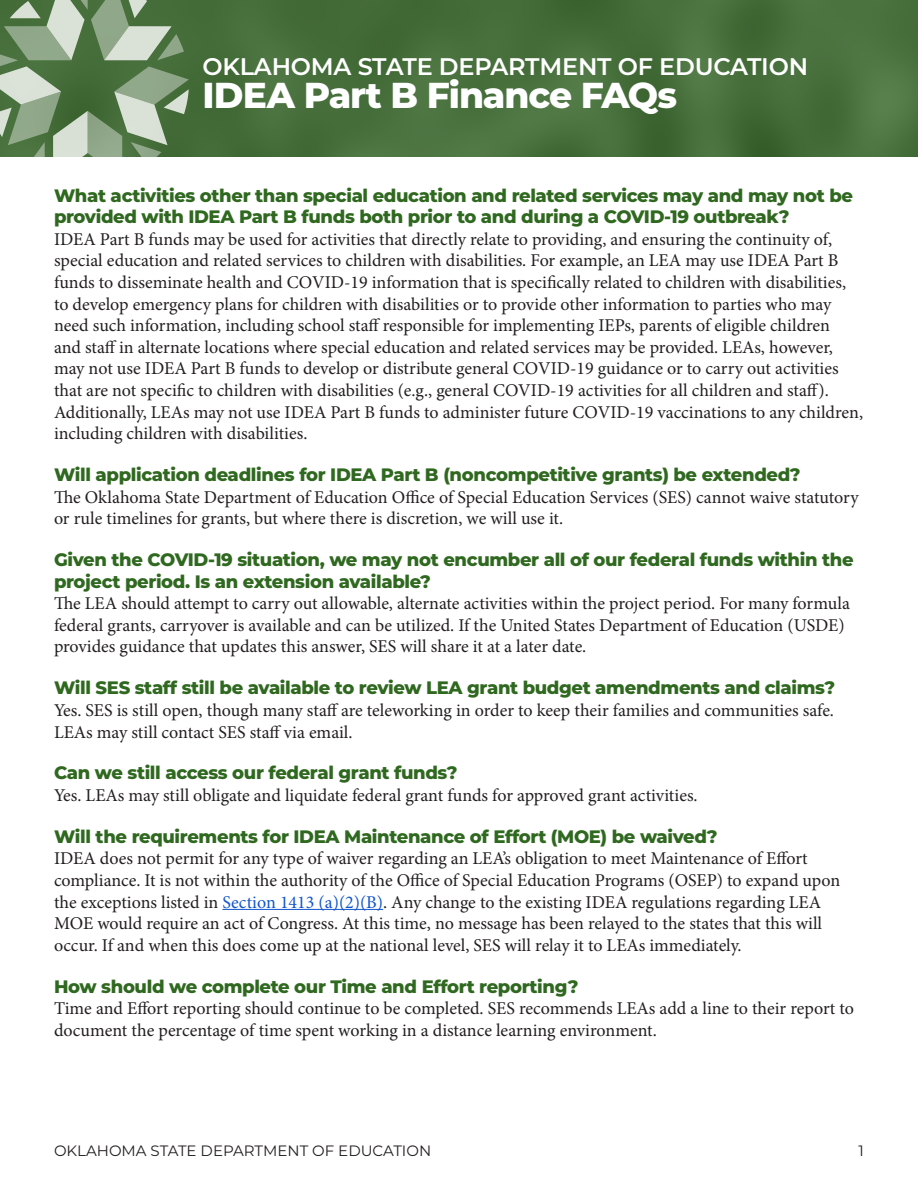
<style>
.page{position:relative;width:918px;height:1188px;background:#fff}
.page>*{position:absolute;margin:0;border:0;box-sizing:border-box;transform-origin:0 0}
.t1{font:800 36px "Montserrat";letter-spacing:-.03em;color:#fff}
.t2{font:600 24px "Montserrat";letter-spacing:-.01em;color:#fff}
.Body_Text{font:18px/21.6px "Minion Pro";color:#231f20}
.t3{font:800 18px/21.6px "Montserrat";letter-spacing:-.02em;color:#2f681f}
.t4{font:15px "Montserrat";color:#231f20}
.s1{color:#15c}
</style>
<div class="page">
<div style="left:0;top:0;width:918px;height:156px;background:#476e3b"></div>
<svg style="left:0;top:0;width:189px;height:157px"></svg>
<hr style="left:222px;top:909px;width:161px;height:1px;background:#15c">
<p class="t2" style="left:202px;top:49px;width:607px">OKLAHOMA STATE DEPARTMENT OF EDUCATION</p>
<h1 class="t1" style="left:202px;top:69px;width:476px">IDEA Part B Finance FAQs</h1>
<h2 class="t3" style="left:54px;top:183px;width:801px">What activities other than special education and related services may and may not be provided with IDEA Part B funds both prior to and during a COVID-19 outbreak?</h2>
<p class="Body_Text" style="left:54px;top:228px;width:811px">IDEA Part B funds may be used for activities that directly relate to providing, and ensuring the continuity of, special education and related services to children with disabilities. For example, an LEA may use IDEA Part B funds to disseminate health and COVID-19 information that is specifically related to children with disabilities, to develop emergency plans for children with disabilities or to provide other information to parties who may need such information, including school staff responsible for implementing IEPs, parents of eligible children<br>and staff in alternate locations where special education and related services may be provided. LEAs, however, may not use IDEA Part B funds to develop or distribute general COVID-19 guidance or to carry out activities that are not specific to children with disabilities (e.g., general COVID-19 activities for all children and staff).<br>Additionally, LEAs may not use IDEA Part B funds to administer future COVID-19 vaccinations to any children, including children with disabilities.</p>
<h2 class="t3" style="left:54px;top:463px;width:748px">Will application deadlines for IDEA Part B (noncompetitive grants) be extended?</h2>
<p class="Body_Text" style="left:54px;top:486px;width:806px">The Oklahoma State Department of Education Office of Special Education Services (SES) cannot waive statutory or rule timelines for grants, but where there is discretion, we will use it.</p>
<h2 class="t3" style="left:54px;top:548px;width:801px">Given the COVID-19 situation, we may not encumber all of our federal funds within the project period. Is an extension available?</h2>
<p class="Body_Text" style="left:54px;top:593px;width:797px">The LEA should attempt to carry out allowable, alternate activities within the project period. For many formula federal grants, carryover is available and can be utilized. If the United States Department of Education (USDE) provides guidance that updates this answer, SES will share it at a later date.</p>
<h2 class="t3" style="left:54px;top:676px;width:783px">Will SES staff still be available to review LEA grant budget amendments and claims?</h2>
<p class="Body_Text" style="left:54px;top:699px;width:782px">Yes. SES is still open, though many staff are teleworking in order to keep their families and communities safe.<br>LEAs may still contact SES staff via email.</p>
<h2 class="t3" style="left:54px;top:761px;width:405px">Can we still access our federal grant funds?</h2>
<p class="Body_Text" style="left:54px;top:785px;width:645px">Yes. LEAs may still obligate and liquidate federal grant funds for approved grant activities.</p>
<h2 class="t3" style="left:54px;top:825px;width:665px">Will the requirements for IDEA Maintenance of Effort (MOE) be waived?</h2>
<p class="Body_Text" style="left:54px;top:848px;width:788px">IDEA does not permit for any type of waiver regarding an LEA’s obligation to meet Maintenance of Effort compliance. It is not within the authority of the Office of Special Education Programs (OSEP) to expand upon the exceptions listed in <span class="s1">Section 1413 (a)(2)(B)</span>. Any change to the existing IDEA regulations regarding LEA MOE would require an act of Congress. At this time, no message has been relayed to the states that this will occur. If and when this does come up at the national level, SES will relay it to LEAs immediately.</p>
<h2 class="t3" style="left:54px;top:974px;width:526px">How should we complete our Time and Effort reporting?</h2>
<p class="Body_Text" style="left:54px;top:998px;width:802px">Time and Effort reporting should continue to be completed. SES recommends LEAs add a line to their report to document the percentage of time spent working in a distance learning environment.</p>
<p class="t4" style="left:54px;top:1140px;width:379px">OKLAHOMA STATE DEPARTMENT OF EDUCATION</p>
<p class="t4" style="left:859px;top:1140px;width:7px">1</p>
</div>
